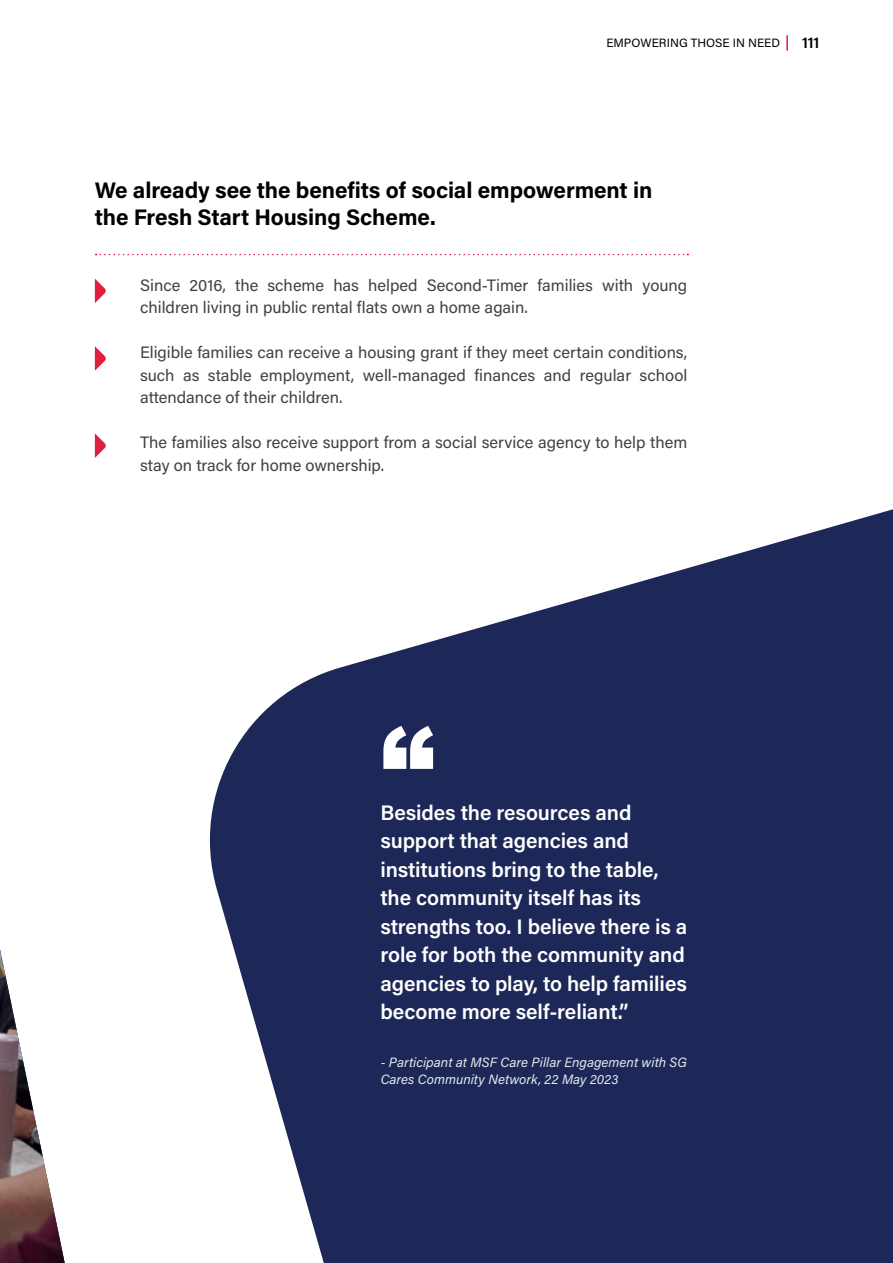
<style>
.page{position:relative;width:893px;height:1263px;background:#fff}
.page>*{position:absolute;margin:0;border:0;box-sizing:border-box;transform-origin:0 0}
.t1{font:900 108px "Arial";color:#fff}
.t2{font:700 22.5px/27px "Acumin Pro";letter-spacing:-.005em;color:#000}
.t3{font:600 21px/28.5px "Acumin Pro";letter-spacing:-.005em;color:#fff}
.t4{font:16.5px/22.5px "Acumin Pro";color:#414042}
.t5{font:600 15px "Acumin Pro";color:#000}
.t6{font:italic 13.5px/16.5px "Acumin Pro";color:#fff}
.t7{font:12px "Acumin Pro";color:#000}
</style>
<div class="page">
<svg style="left:209px;top:509px;width:684px;height:754px;fill:#1d2858"></svg>
<svg style="left:95px;top:279px;width:11px;height:24px"></svg>
<svg style="left:95px;top:346px;width:11px;height:25px"></svg>
<svg style="left:95px;top:433px;width:11px;height:25px"></svg>
<svg style="left:96px;top:254px;width:592px;height:1px"></svg>
<img style="left:0;top:949px;width:65px;height:314px">
<svg style="left:786px;top:35px;width:2px;height:16px"></svg>
<p class="t7" style="left:606px;top:35px;width:175px">EMPOWERING THOSE IN NEED</p>
<p class="t5" style="left:802px;top:33px;width:19px">111</p>
<h2 class="t2" style="left:95px;top:176px;width:559px">We already see the benefits of social empowerment in the Fresh Start Housing Scheme.</h2>
<p class="t4" style="left:140px;top:273px;width:549px">Since 2016, the scheme has helped Second-Timer families with young children living in public rental flats own a home again.</p>
<p class="t4" style="left:140px;top:340px;width:549px;text-align:justify">Eligible families can receive a housing grant if they meet certain conditions, such as stable employment, well-managed finances and regular school attendance of their children.</p>
<p class="t4" style="left:140px;top:431px;width:549px">The families also receive support from a social service agency to help them stay on track for home ownership.</p>
<h1 class="t1" style="left:380px;top:687px;width:55px">“</h1>
<p class="t3" style="left:380px;top:797px;width:308px">Besides the resources and support that agencies and institutions bring to the table, the community itself has its strengths too. I believe there is a role for both the community and agencies to play, to help families become more self-reliant.”</p>
<p class="t6" style="left:380px;top:1054px;width:308px">- Participant at MSF Care Pillar Engagement with SG<br>Cares Community Network, 22 May 2023</p>
</div>
